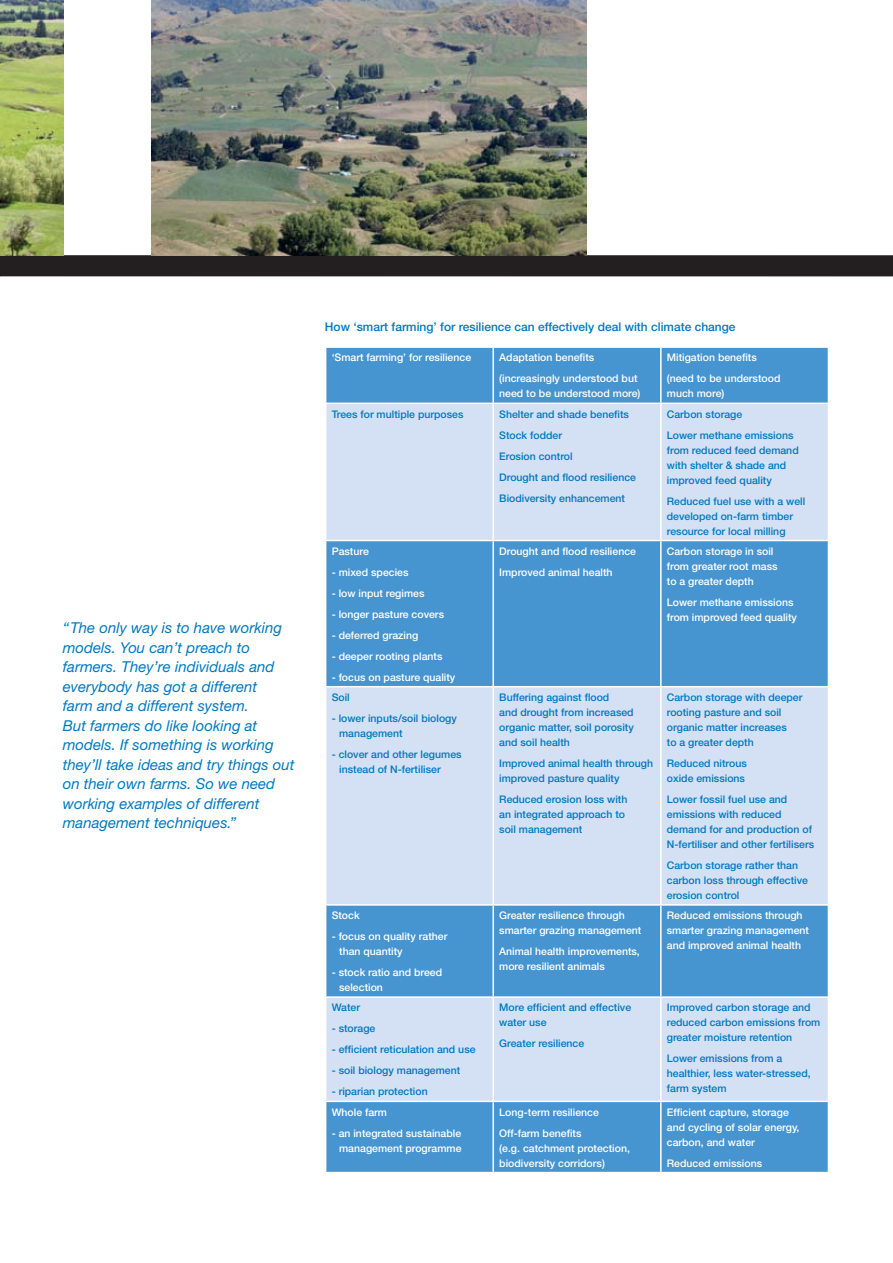
<style>
.page{position:relative;width:893px;height:1263px;background:#fff}
.page>*{position:absolute;margin:0;border:0;box-sizing:border-box;transform-origin:0 0}
.t1{font:italic 15px/19.5px "Helvetica Neue";color:#0079c1}
.t2{font:500 12px "Helvetica Neue";color:#0079c1}
.t3{font:500 10.5px/15px "Helvetica Neue";color:#0079c1}
.t4{font:500 10.5px/15px "Helvetica Neue";color:#fff}
</style>
<div class="page">
<div style="left:0;top:255px;width:893px;height:21px;background:#231f20"></div>
<img style="left:151px;top:0;width:435px;height:255px">
<img style="left:0;top:0;width:64px;height:255px">
<div style="left:326px;top:348px;width:502px;height:824px;background:#4694d0"></div>
<svg style="left:326px;top:404px;width:502px;height:696px;fill:#d4e0f3"></svg>
<hr style="left:492px;top:348px;width:2px;height:55px;background:#fff">
<hr style="left:660px;top:348px;width:2px;height:55px;background:#fff">
<hr style="left:325px;top:403px;width:168px;height:1px;background:#fff">
<hr style="left:493px;top:403px;width:168px;height:1px;background:#fff">
<hr style="left:492px;top:404px;width:2px;height:136px;background:#fff">
<hr style="left:661px;top:403px;width:168px;height:1px;background:#fff">
<hr style="left:660px;top:404px;width:2px;height:136px;background:#fff">
<hr style="left:325px;top:540px;width:168px;height:1px;background:#fff">
<hr style="left:493px;top:540px;width:168px;height:1px;background:#fff">
<hr style="left:492px;top:541px;width:2px;height:145px;background:#fff">
<hr style="left:661px;top:540px;width:168px;height:1px;background:#fff">
<hr style="left:660px;top:541px;width:2px;height:145px;background:#fff">
<hr style="left:325px;top:686px;width:168px;height:1px;background:#fff">
<hr style="left:493px;top:686px;width:168px;height:1px;background:#fff">
<hr style="left:492px;top:687px;width:2px;height:217px;background:#fff">
<hr style="left:661px;top:686px;width:168px;height:1px;background:#fff">
<hr style="left:660px;top:687px;width:2px;height:217px;background:#fff">
<hr style="left:325px;top:904px;width:168px;height:2px;background:#fff">
<hr style="left:493px;top:904px;width:168px;height:2px;background:#fff">
<hr style="left:492px;top:906px;width:2px;height:90px;background:#fff">
<hr style="left:661px;top:904px;width:168px;height:2px;background:#fff">
<hr style="left:660px;top:906px;width:2px;height:90px;background:#fff">
<hr style="left:325px;top:996px;width:168px;height:2px;background:#fff">
<hr style="left:493px;top:996px;width:168px;height:2px;background:#fff">
<hr style="left:492px;top:998px;width:2px;height:102px;background:#fff">
<hr style="left:661px;top:996px;width:168px;height:2px;background:#fff">
<hr style="left:660px;top:998px;width:2px;height:102px;background:#fff">
<hr style="left:325px;top:1100px;width:168px;height:2px;background:#fff">
<hr style="left:493px;top:1100px;width:168px;height:2px;background:#fff">
<hr style="left:492px;top:1102px;width:2px;height:70px;background:#fff">
<hr style="left:661px;top:1100px;width:168px;height:2px;background:#fff">
<hr style="left:660px;top:1102px;width:2px;height:70px;background:#fff">
<p class="t1" style="left:63px;top:618px;width:233px">“The only way is to have working models. You can’t preach to farmers. They’re individuals and everybody has got a different<br>farm and a different system.<br>But farmers do like looking at models. If something is working they’ll take ideas and try things out on their own farms. So we need working examples of different management techniques.”</p>
<p class="t2" style="left:325px;top:319px;width:412px">How ‘smart farming’ for resilience can effectively deal with climate change</p>
<p class="t4" style="left:332px;top:350px;width:141px">‘Smart farming’ for resilience</p>
<p class="t4" style="left:499px;top:347px;width:140px;line-height:21px">Adaptation benefits (increasingly understood but</p>
<p class="t4" style="left:499px;top:386px;width:143px">need to be understood more)</p>
<p class="t4" style="left:667px;top:347px;width:115px;line-height:21px">Mitigation benefits (need to be understood</p>
<p class="t4" style="left:667px;top:386px;width:59px">much more)</p>
<p class="t3" style="left:332px;top:406px;width:133px">Trees for multiple purposes</p>
<p class="t3" style="left:499px;top:403px;width:138px;line-height:21px">Shelter and shade benefits<br>Stock fodder<br>Erosion control<br>Drought and flood resilience<br>Biodiversity enhancement</p>
<p class="t3" style="left:667px;top:403px;width:128px;line-height:21px">Carbon storage<br>Lower methane emissions</p>
<p class="t3" style="left:667px;top:442px;width:133px">from reduced feed demand with shelter &amp; shade and improved feed quality</p>
<p class="t3" style="left:667px;top:493px;width:140px">Reduced fuel use with a well developed on-farm timber resource for local milling</p>
<p class="t4" style="left:332px;top:543px;width:39px">Pasture</p>
<p class="t4" style="left:332px;top:564px;width:78px">- mixed species</p>
<p class="t4" style="left:332px;top:585px;width:94px">- low input regimes</p>
<p class="t4" style="left:332px;top:606px;width:114px">- longer pasture covers</p>
<p class="t4" style="left:332px;top:627px;width:88px">- deferred grazing</p>
<p class="t4" style="left:332px;top:648px;width:112px">- deeper rooting plants</p>
<p class="t4" style="left:332px;top:669px;width:125px">- focus on pasture quality</p>
<p class="t3" style="left:332px;top:690px;width:20px">Soil</p>
<p class="t3" style="left:339px;top:711px;width:119px;text-indent:-7px">- lower inputs/soil biology management</p>
<p class="t3" style="left:339px;top:747px;width:124px;text-indent:-7px">- clover and other legumes instead of N-fertiliser</p>
<p class="t4" style="left:332px;top:908px;width:30px">Stock</p>
<p class="t4" style="left:339px;top:929px;width:110px;text-indent:-7px">- focus on quality rather than quantity</p>
<p class="t4" style="left:339px;top:965px;width:104px;text-indent:-7px">- stock ratio and breed selection</p>
<p class="t3" style="left:332px;top:1000px;width:30px">Water</p>
<p class="t3" style="left:332px;top:1021px;width:45px">- storage</p>
<p class="t3" style="left:332px;top:1042px;width:145px">- efficient reticulation and use</p>
<p class="t3" style="left:332px;top:1063px;width:130px">- soil biology management</p>
<p class="t3" style="left:332px;top:1084px;width:98px">- riparian protection</p>
<p class="t4" style="left:332px;top:1104px;width:57px">Whole farm</p>
<p class="t4" style="left:332px;top:1125px;width:131px;text-align:right">- an integrated sustainable management programme</p>
<p class="t4" style="left:499px;top:540px;width:138px;line-height:21px">Drought and flood resilience<br>Improved animal health</p>
<p class="t4" style="left:667px;top:543px;width:112px">Carbon storage in soil from greater root mass to a greater depth</p>
<p class="t4" style="left:667px;top:594px;width:132px">Lower methane emissions from improved feed quality</p>
<p class="t3" style="left:499px;top:690px;width:136px">Buffering against flood<br>and drought from increased organic matter, soil porosity and soil health</p>
<p class="t3" style="left:499px;top:756px;width:155px">Improved animal health through improved pasture quality</p>
<p class="t3" style="left:499px;top:792px;width:130px">Reduced erosion loss with an integrated approach to soil management</p>
<p class="t4" style="left:499px;top:908px;width:144px">Greater resilience through smarter grazing management</p>
<p class="t4" style="left:499px;top:944px;width:142px">Animal health improvements, more resilient animals</p>
<p class="t3" style="left:499px;top:1000px;width:133px">More efficient and effective water use</p>
<p class="t3" style="left:499px;top:1036px;width:87px">Greater resilience</p>
<p class="t4" style="left:499px;top:1101px;width:101px;line-height:21px">Long-term resilience<br>Off-farm benefits</p>
<p class="t4" style="left:499px;top:1140px;width:132px">(e.g. catchment protection, biodiversity corridors)</p>
<p class="t3" style="left:667px;top:690px;width:137px">Carbon storage with deeper rooting pasture and soil organic matter increases<br>to a greater depth</p>
<p class="t3" style="left:667px;top:756px;width:81px">Reduced nitrous oxide emissions</p>
<p class="t3" style="left:667px;top:792px;width:149px">Lower fossil fuel use and emissions with reduced demand for and production of<br>N-fertiliser and other fertilisers</p>
<p class="t3" style="left:667px;top:858px;width:143px">Carbon storage rather than carbon loss through effective erosion control</p>
<p class="t4" style="left:667px;top:908px;width:144px">Reduced emissions through smarter grazing management and improved animal health</p>
<p class="t3" style="left:667px;top:1000px;width:155px">Improved carbon storage and reduced carbon emissions from greater moisture retention</p>
<p class="t3" style="left:667px;top:1051px;width:145px">Lower emissions from a healthier, less water-stressed, farm system</p>
<p class="t4" style="left:667px;top:1104px;width:134px">Efficient capture, storage and cycling of solar energy, carbon, and water</p>
<p class="t4" style="left:667px;top:1155px;width:97px">Reduced emissions</p>
</div>
